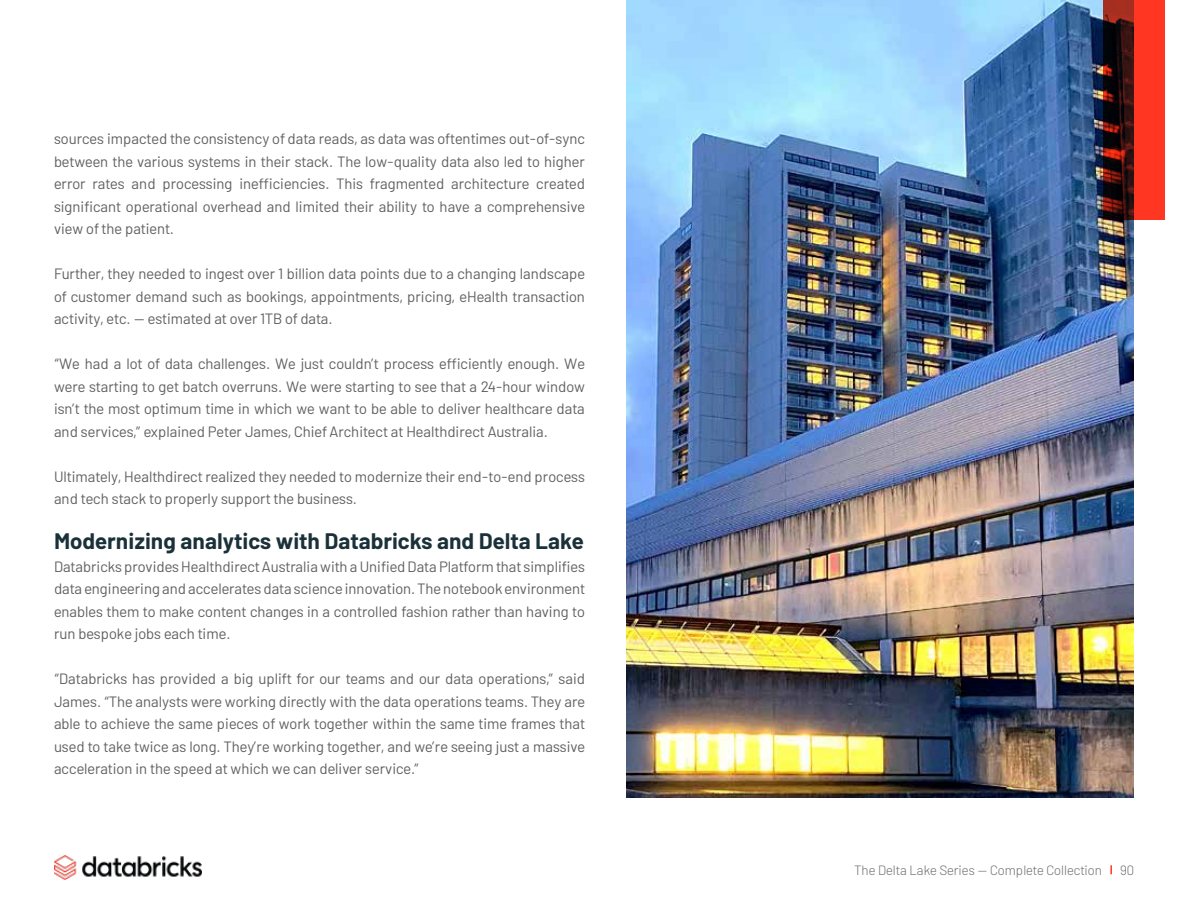
<style>
.page{position:relative;width:1188px;height:918px;background:#fff}
.page>*{position:absolute;margin:0;border:0;box-sizing:border-box;transform-origin:0 0}
.t1{font:700 22.5px "Barlow";color:#1b3139}
.t2{font:15px/22.5px "Barlow";color:#606060;text-align:justify}
.t3{font:300 13.5px "Barlow";color:#6d6e71}
</style>
<div class="page">
<img style="left:626px;top:0;width:508px;height:798px">
<svg style="left:1103px;top:0;width:62px;height:220px;background:#9d2317"></svg>
<svg style="left:1110px;top:865px;width:2px;height:9px"></svg>
<img style="left:54px;top:856px;width:148px;height:23px">
<p class="t2" style="left:54px;top:126px;width:533px">sources impacted the consistency of data reads, as data was oftentimes out-of-sync between the various systems in their stack. The low-quality data also led to higher error rates and processing inefficiencies. This fragmented architecture created significant operational overhead and limited their ability to have a comprehensive view of the patient.</p>
<p class="t2" style="left:54px;top:261px;width:533px">Further, they needed to ingest over 1 billion data points due to a changing landscape of customer demand such as bookings, appointments, pricing, eHealth transaction activity, etc. — estimated at over 1TB of data.</p>
<p class="t2" style="left:54px;top:351px;width:533px">“We had a lot of data challenges. We just couldn’t process efficiently enough. We were starting to get batch overruns. We were starting to see that a 24-hour window isn’t the most optimum time in which we want to be able to deliver healthcare data and services,” explained Peter James, Chief Architect at Healthdirect Australia.</p>
<p class="t2" style="left:54px;top:464px;width:532px">Ultimately, Healthdirect realized they needed to modernize their end-to-end process and tech stack to properly support the business.</p>
<h1 class="t1" style="left:54px;top:524px;width:531px">Modernizing analytics with Databricks and Delta Lake</h1>
<p class="t2" style="left:54px;top:554px;width:533px">Databricks provides Healthdirect Australia with a Unified Data Platform that simplifies data engineering and accelerates data science innovation. The notebook environment enables them to make content changes in a controlled fashion rather than having to run bespoke jobs each time.</p>
<p class="t2" style="left:54px;top:666px;width:533px">“Databricks has provided a big uplift for our teams and our data operations,” said James. “The analysts were working directly with the data operations teams. They are able to achieve the same pieces of work together within the same time frames that used to take twice as long. They’re working together, and we’re seeing just a massive acceleration in the speed at which we can deliver service.”</p>
<p class="t3" style="left:855px;top:860px;width:249px">The Delta Lake Series — Complete Collection</p>
<p class="t3" style="left:1120px;top:860px;width:16px">90</p>
</div>
